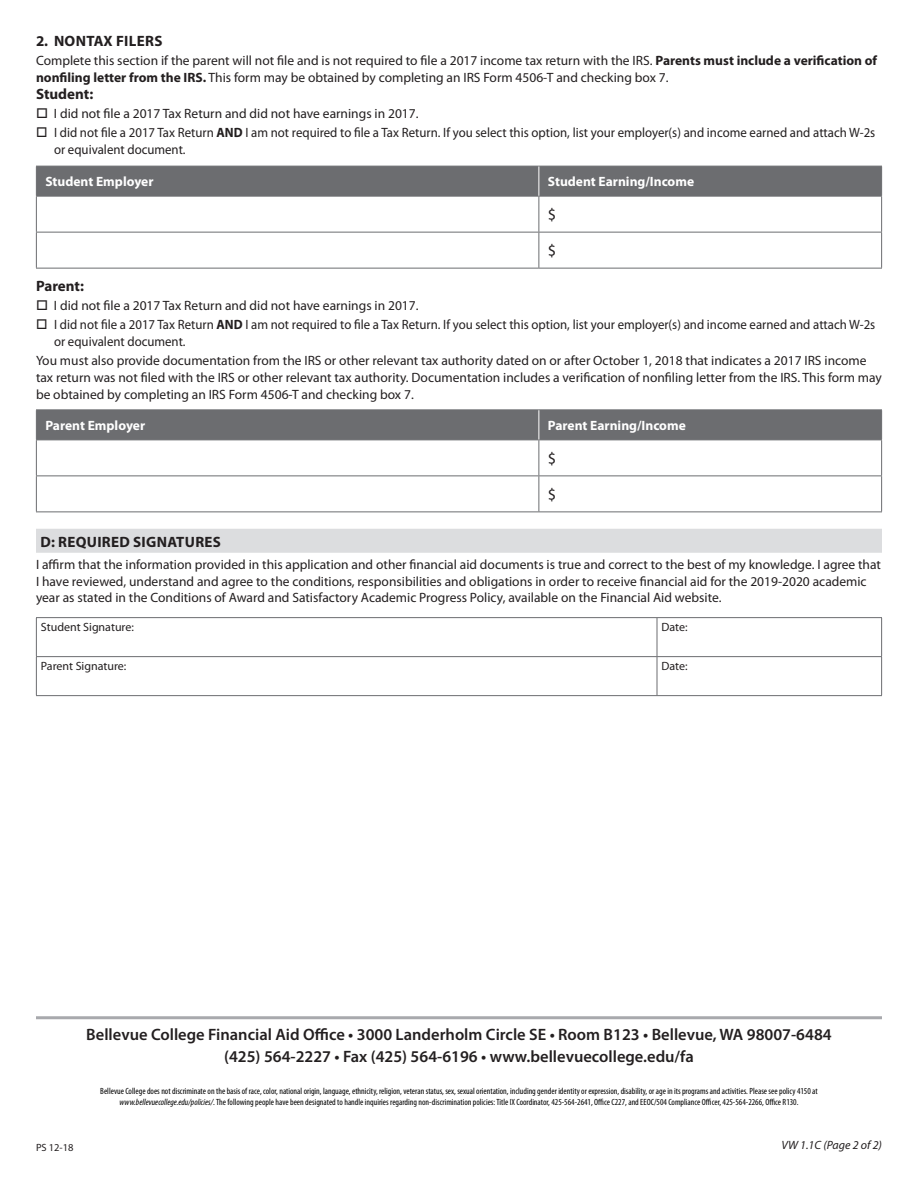
<style>
.page{position:relative;width:918px;height:1188px;background:#fff}
.page>*{position:absolute;margin:0;border:0;box-sizing:border-box;transform-origin:0 0}
.t1{font:600 16.5px/22.5px "Myriad Pro";color:#231f20;text-align:center}
.t2{font:16.5px/36px "Myriad Pro";color:#231f20}
.t3{font:700 15px "Myriad Pro";letter-spacing:.02em;color:#231f20}
.t4{font:700 15px "Myriad Pro";color:#231f20}
.t5{font:13.5px/17.2px "Myriad Pro";color:#231f20}
.t6{font:13.5px/18.8px "Myriad Pro";color:#231f20;scale:.95 1}
.t7{font:700 13.5px "Myriad Pro";color:#fff}
.t8{font:12px "Myriad Pro";color:#231f20}
.t9{font:italic 12px "Myriad Pro";color:#231f20}
.t10{font:10.5px "Myriad Pro";color:#231f20}
.t11{font:condensed 9px/10.8px "Myriad Pro";color:#000;text-align:center}
.s1{font-weight:700}
.s2{font-style:italic}
</style>
<div class="page">
<div style="left:36px;top:529px;width:846px;height:24px;background:#dcdddf"></div>
<div style="left:37px;top:167px;width:844px;height:29px;background:#6c6d70"></div>
<hr style="left:538px;top:196px;width:1px;height:36px;background:#6c6d70">
<hr style="left:36px;top:232px;width:503px;height:1px;background:#6c6d70">
<hr style="left:881px;top:196px;width:1px;height:36px;background:#6c6d70">
<hr style="left:539px;top:232px;width:343px;height:1px;background:#6c6d70">
<hr style="left:538px;top:232px;width:1px;height:36px;background:#6c6d70">
<hr style="left:881px;top:232px;width:1px;height:36px;background:#6c6d70">
<hr style="left:36px;top:166px;width:503px;height:1px;background:#6c6d70">
<hr style="left:36px;top:166px;width:1px;height:30px;background:#6c6d70">
<hr style="left:36px;top:196px;width:503px;height:1px;background:#6c6d70">
<hr style="left:36px;top:196px;width:1px;height:36px;background:#6c6d70">
<hr style="left:36px;top:232px;width:1px;height:36px;background:#6c6d70">
<hr style="left:36px;top:268px;width:503px;height:1px;background:#6c6d70">
<hr style="left:539px;top:268px;width:343px;height:1px;background:#6c6d70">
<hr style="left:539px;top:166px;width:343px;height:1px;background:#6c6d70">
<hr style="left:539px;top:196px;width:343px;height:1px;background:#6c6d70">
<hr style="left:881px;top:166px;width:1px;height:30px;background:#6c6d70">
<hr style="left:538px;top:166px;width:1px;height:30px;background:#fff">
<div style="left:37px;top:411px;width:844px;height:29px;background:#6c6d70"></div>
<hr style="left:538px;top:440px;width:1px;height:36px;background:#6c6d70">
<hr style="left:36px;top:476px;width:503px;height:1px;background:#6c6d70">
<hr style="left:881px;top:440px;width:1px;height:36px;background:#6c6d70">
<hr style="left:539px;top:476px;width:343px;height:1px;background:#6c6d70">
<hr style="left:538px;top:476px;width:1px;height:36px;background:#6c6d70">
<hr style="left:881px;top:476px;width:1px;height:36px;background:#6c6d70">
<hr style="left:36px;top:440px;width:1px;height:36px;background:#6c6d70">
<hr style="left:36px;top:476px;width:1px;height:36px;background:#6c6d70">
<hr style="left:36px;top:512px;width:503px;height:1px;background:#6c6d70">
<hr style="left:539px;top:512px;width:343px;height:1px;background:#6c6d70">
<hr style="left:36px;top:410px;width:503px;height:1px;background:#6c6d70">
<hr style="left:36px;top:410px;width:1px;height:30px;background:#6c6d70">
<hr style="left:539px;top:410px;width:343px;height:1px;background:#6c6d70">
<hr style="left:36px;top:440px;width:503px;height:1px;background:#6c6d70">
<hr style="left:539px;top:440px;width:343px;height:1px;background:#6c6d70">
<hr style="left:881px;top:410px;width:1px;height:30px;background:#6c6d70">
<hr style="left:538px;top:410px;width:1px;height:30px;background:#fff">
<hr style="left:36px;top:617px;width:621px;height:1px;background:#6c6d70">
<hr style="left:36px;top:618px;width:1px;height:38px;background:#6c6d70">
<hr style="left:657px;top:617px;width:225px;height:1px;background:#6c6d70">
<hr style="left:881px;top:618px;width:1px;height:38px;background:#6c6d70">
<hr style="left:36px;top:657px;width:1px;height:38px;background:#6c6d70">
<hr style="left:881px;top:657px;width:1px;height:38px;background:#6c6d70">
<hr style="left:36px;top:695px;width:621px;height:1px;background:#6c6d70">
<hr style="left:657px;top:695px;width:225px;height:1px;background:#6c6d70">
<hr style="left:657px;top:618px;width:1px;height:38px;background:#6c6d70">
<hr style="left:36px;top:656px;width:621px;height:1px;background:#6c6d70">
<hr style="left:657px;top:656px;width:225px;height:1px;background:#6c6d70">
<hr style="left:657px;top:657px;width:1px;height:38px;background:#6c6d70">
<hr style="left:36px;top:1016px;width:846px;height:3px;background:#a8a9ad">
<p class="t3" style="left:36px;top:32px;width:128px">2. NONTAX FILERS</p>
<p class="t5" style="left:36px;top:52px;width:843px">Complete this section if the parent will not file and is not required to file a 2017 income tax return with the IRS. <span class="s1">Parents must include a verification of nonfiling letter from the IRS.</span> This form may be obtained by completing an IRS Form 4506-T and checking box 7.</p>
<p class="t4" style="left:36px;top:86px;width:59px">Student:</p>
<p class="t5" style="left:54px;top:104px;width:823px;line-height:18.8px">I did not file a 2017 Tax Return and did not have earnings in 2017.<br>I did not file a 2017 Tax Return <span class="s1">AND</span> I am not required to file a Tax Return. If you select this option, list your employer(s) and income earned and attach W-2s</p>
<p class="t6" style="left:54px;top:140px;width:140px">or equivalent document.</p>
<p class="t7" style="left:45px;top:174px;width:110px">Student Employer</p>
<p class="t7" style="left:548px;top:174px;width:148px">Student Earning/Income</p>
<p class="t2" style="left:548px;top:197px;width:10px">$ $</p>
<p class="t3" style="left:36px;top:278px;width:49px">Parent:</p>
<p class="t5" style="left:54px;top:296px;width:823px;line-height:18.8px">I did not file a 2017 Tax Return and did not have earnings in 2017.<br>I did not file a 2017 Tax Return <span class="s1">AND</span> I am not required to file a Tax Return. If you select this option, list your employer(s) and income earned and attach W-2s</p>
<p class="t6" style="left:36px;top:332px;width:876px;text-indent:18px">or equivalent document.<br>You must also provide documentation from the IRS or other relevant tax authority dated on or after October 1, 2018 that indicates a 2017 IRS income</p>
<p class="t5" style="left:36px;top:369px;width:847px">tax return was not filed with the IRS or other relevant tax authority. Documentation includes a verification of nonfiling letter from the IRS. This form may be obtained by completing an IRS Form 4506-T and checking box 7.</p>
<p class="t7" style="left:45px;top:418px;width:101px">Parent Employer</p>
<p class="t7" style="left:548px;top:418px;width:139px">Parent Earning/Income</p>
<p class="t2" style="left:548px;top:441px;width:10px">$ $</p>
<p class="t3" style="left:41px;top:533px;width:182px">D: REQUIRED SIGNATURES</p>
<p class="t5" style="left:36px;top:557px;width:847px;line-height:16.5px">I affirm that the information provided in this application and other financial aid documents is true and correct to the best of my knowledge. I agree that<br>I have reviewed, understand and agree to the conditions, responsibilities and obligations in order to receive financial aid for the 2019-2020 academic year as stated in the Conditions of Award and Satisfactory Academic Progress Policy, available on the Financial Aid website.</p>
<p class="t8" style="left:41px;top:621px;width:95px">Student Signature:</p>
<p class="t8" style="left:662px;top:621px;width:28px">Date:</p>
<p class="t8" style="left:41px;top:660px;width:87px">Parent Signature:</p>
<p class="t8" style="left:662px;top:660px;width:28px">Date:</p>
<p class="t1" style="left:86px;top:1023px;width:747px">Bellevue College Financial Aid Office • 3000 Landerholm Circle SE • Room B123 • Bellevue, WA 98007-6484 (425) 564-2227 • Fax (425) 564-6196 • www.bellevuecollege.edu/fa</p>
<p class="t11" style="left:100px;top:1086px;width:719px">Bellevue College does not discriminate on the basis of race, color, national origin, language, ethnicity, religion, veteran status, sex, sexual orientation, including gender identity or expression, disability, or age in its programs and activities. Please see policy 4150 at <span class="s2">www.bellevuecollege.edu/policies/</span>. The following people have been designated to handle inquiries regarding non-discrimination policies: Title IX Coordinator, 425-564-2641, Office C227, and EEOC/504 Compliance Officer, 425-564-2266, Office R130.</p>
<p class="t10" style="left:36px;top:1141px;width:39px">PS 12-18</p>
<p class="t9" style="left:782px;top:1139px;width:102px">VW 1.1C (Page 2 of 2)</p>
</div>
